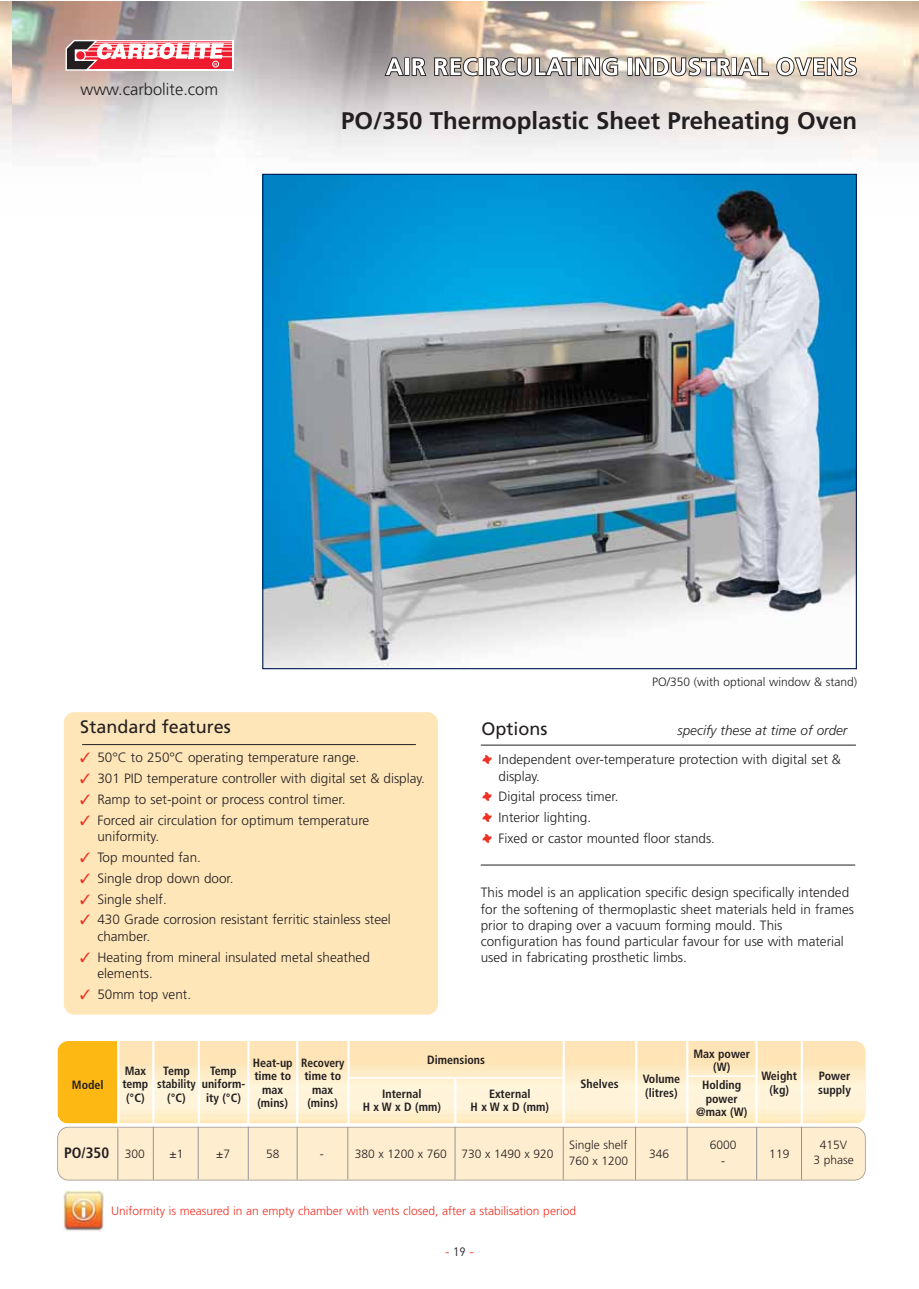
<style>
.page{position:relative;width:919px;height:1289px;background:#fff}
.page>*{position:absolute;margin:0;border:0;box-sizing:border-box;transform-origin:0 0}
.t1{font:700 24px "Frutiger";color:#231f20}
.t2{font:18px "Frutiger";color:#231f20}
.t3{font:300 16.5px "Frutiger";color:#231f20}
.t4{font:700 condensed 15px "Frutiger";color:#231f20}
.t5{font:300 13.5px/16.5px "Frutiger";color:#231f20}
.t6{font:italic 300 13.5px "Frutiger";color:#231f20}
.t7{font:700 condensed 12px/13.5px "Frutiger";color:#231f20;text-align:center}
.t8{font:300 12px/15px "Frutiger";color:#231f20;text-align:center}
.t9{font:300 12px "Frutiger";color:#ee3124}
.t10{font:700 condensed 12px/13.5px "Frutiger";color:#231f20;text-align:center;scale:.95 1}
.t11{font:12px "DIN";color:#ee3124}
.t12{font:4.35px "Helvetica";color:#fff}
.s1{color:#ee3224}
.s2{font-weight:300;font-stretch:normal;font-size:12px}
.s3{color:#231f20}
</style>
<div class="page">
<img style="left:0;top:1px;width:918px;height:213px">
<svg style="left:224px;top:41px;width:8px;height:28px"></svg>
<hr style="left:75px;top:42px;width:157px;height:1px;background:#fff">
<hr style="left:75px;top:44px;width:157px;height:1px;background:#fff">
<hr style="left:171px;top:47px;width:61px;height:1px;background:#fff">
<hr style="left:75px;top:51px;width:157px;height:1px;background:#fff">
<hr style="left:75px;top:56px;width:157px;height:1px;background:#fff">
<svg style="left:66px;top:40px;width:158px;height:31px"></svg>
<img style="left:119px;top:1041px;width:746px;height:82px">
<div style="left:57px;top:1041px;width:61px;height:82px;background:#fdb813"></div>
<div style="left:478px;top:57px;width:6px;height:19px;border:2px solid #231f20"></div>
<div style="left:577px;top:57px;width:5px;height:19px;border:2px solid #231f20"></div>
<div style="left:776px;top:57px;width:18px;height:19px;border:2px solid #231f20;border-radius:50%"></div>
<svg style="left:384px;top:51px;width:95px;height:26px"></svg>
<hr style="left:479px;top:58px;width:4px;height:17px;background:#fff">
<svg style="left:485px;top:51px;width:92px;height:26px"></svg>
<hr style="left:578px;top:58px;width:3px;height:17px;background:#fff">
<svg style="left:583px;top:55px;width:36px;height:24px"></svg>
<hr style="left:628px;top:58px;width:3px;height:17px;background:#fff">
<svg style="left:634px;top:51px;width:135px;height:28px"></svg>
<svg style="left:777px;top:55px;width:80px;height:28px"></svg>
<div style="left:57px;top:1126px;width:808px;height:54px;background:#ffedcf;border-radius:11px"></div>
<img style="left:264px;top:176px;width:590px;height:491px">
<div style="left:64px;top:712px;width:374px;height:302px;background:#ffe6b9;border-radius:11px"></div>
<hr style="left:82px;top:744px;width:334px;height:1px;background:#231f20">
<hr style="left:480px;top:744px;width:375px;height:1px;background:#231f20">
<img style="left:63px;top:1190px;width:41px;height:41px">
<hr style="left:117px;top:1036px;width:2px;height:88px;background:#fff">
<hr style="left:152px;top:1036px;width:2px;height:88px;background:#fff">
<hr style="left:198px;top:1036px;width:2px;height:88px;background:#fff">
<hr style="left:247px;top:1036px;width:2px;height:88px;background:#fff">
<hr style="left:296px;top:1036px;width:2px;height:88px;background:#fff">
<hr style="left:347px;top:1037px;width:2px;height:87px;background:#fff">
<hr style="left:562px;top:1037px;width:3px;height:87px;background:#fff">
<hr style="left:635px;top:1037px;width:2px;height:87px;background:#fff">
<hr style="left:349px;top:1077px;width:214px;height:1px;background:#fff">
<hr style="left:687px;top:1075px;width:68px;height:1px;background:#fff">
<hr style="left:686px;top:1038px;width:2px;height:86px;background:#fff">
<hr style="left:755px;top:1036px;width:2px;height:88px;background:#fff">
<hr style="left:800px;top:1036px;width:3px;height:88px;background:#fff">
<hr style="left:454px;top:1078px;width:2px;height:46px;background:#fff">
<hr style="left:153px;top:1126px;width:1px;height:53px;background:#939598">
<hr style="left:117px;top:1128px;width:1px;height:51px;background:#939598">
<hr style="left:198px;top:1126px;width:1px;height:53px;background:#939598">
<hr style="left:248px;top:1126px;width:1px;height:53px;background:#939598">
<hr style="left:297px;top:1126px;width:1px;height:53px;background:#939598">
<hr style="left:347px;top:1126px;width:1px;height:53px;background:#939598">
<hr style="left:454px;top:1126px;width:1px;height:53px;background:#939598">
<hr style="left:563px;top:1126px;width:1px;height:53px;background:#939598">
<hr style="left:801px;top:1126px;width:1px;height:53px;background:#939598">
<hr style="left:635px;top:1126px;width:1px;height:53px;background:#939598">
<hr style="left:686px;top:1126px;width:1px;height:54px;background:#939598">
<hr style="left:756px;top:1126px;width:1px;height:53px;background:#939598">
<hr style="left:480px;top:864px;width:375px;height:1px;background:#231f20">
<div style="left:57px;top:1126px;width:808px;height:54px;border:2px solid #939598;border-radius:11px"></div>
<p class="t12" style="left:214px;top:62px;width:5px">R</p>
<p class="t3" style="left:81px;top:82px;width:139px">www.carbolite.com</p>
<h1 class="t1" style="left:341px;top:111px;width:517px">PO/350 Thermoplastic Sheet Preheating Oven</h1>
<p class="t8" style="left:652px;top:675px;width:207px">PO/350 (with optional window &amp; stand)</p>
<h2 class="t2" style="left:80px;top:719px;width:152px">Standard features</h2>
<p class="t5" style="left:80px;top:750px;width:281px"><span class="s1">✓</span> 50°C to 250°C operating temperature range.</p>
<p class="t5" style="left:80px;top:771px;width:346px"><span class="s1">✓</span> 301 PID temperature controller with digital set &amp; display.</p>
<p class="t5" style="left:80px;top:792px;width:267px"><span class="s1">✓</span> Ramp to set-point or process control timer.</p>
<p class="t5" style="left:97px;top:812px;width:273px;text-indent:-17px"><span class="s1">✓</span> Forced air circulation for optimum temperature uniformity.</p>
<p class="t5" style="left:80px;top:850px;width:122px"><span class="s1">✓</span> Top mounted fan.</p>
<p class="t5" style="left:80px;top:870px;width:155px"><span class="s1">✓</span> Single drop down door.</p>
<p class="t5" style="left:80px;top:891px;width:88px"><span class="s1">✓</span> Single shelf.</p>
<p class="t5" style="left:97px;top:912px;width:295px;text-indent:-17px"><span class="s1">✓</span> 430 Grade corrosion resistant ferritic stainless steel chamber.</p>
<p class="t5" style="left:97px;top:949px;width:274px;text-indent:-17px"><span class="s1">✓</span> Heating from mineral insulated metal sheathed elements.</p>
<p class="t5" style="left:80px;top:986px;width:112px"><span class="s1">✓</span> 50mm top vent.</p>
<h2 class="t2" style="left:481px;top:721px;width:67px">Options</h2>
<p class="t6" style="left:677px;top:724px;width:171px">specify these at time of order</p>
<p class="t5" style="left:498px;top:752px;width:344px">Independent over-temperature protection with digital set &amp; display.</p>
<p class="t5" style="left:498px;top:787px;width:218px;line-height:20.7px">Digital process timer.<br>Interior lighting.<br>Fixed or castor mounted floor stands.</p>
<p class="t5" style="left:480px;top:885px;width:375px">This model is an application specific design specifically intended for the softening of thermoplastic sheet materials held in frames prior to draping over a vacuum forming mould. This configuration has found particular favour for use with material used in fabricating prosthetic limbs.</p>
<p class="t7" style="left:72px;top:1078px;width:33px">Model</p>
<p class="t7" style="left:122px;top:1064px;width:27px">Max temp (°C)</p>
<p class="t7" style="left:157px;top:1064px;width:40px">Temp stability (°C)</p>
<p class="t7" style="left:202px;top:1064px;width:45px">Temp uniform&shy;ity (°C)</p>
<p class="t7" style="left:253px;top:1056px;width:42px">Heat-up time to max (mins)</p>
<p class="t7" style="left:427px;top:1053px;width:59px">Dimensions</p>
<p class="t10" style="left:301px;top:1056px;width:47px">Recovery time to max (mins)</p>
<p class="t7" style="left:362px;top:1087px;width:80px">Internal<br>H x W x D (mm)</p>
<p class="t7" style="left:470px;top:1087px;width:80px">External<br>H x W x D (mm)</p>
<p class="t4" style="left:64px;top:1146px;width:82px">PO/350 <span class="s2">300</span></p>
<p class="t8" style="left:169px;top:1147px;width:15px">±1</p>
<p class="t8" style="left:216px;top:1147px;width:15px">±7</p>
<p class="t8" style="left:266px;top:1147px;width:15px">58</p>
<p class="t8" style="left:320px;top:1147px;width:5px">-</p>
<p class="t8" style="left:355px;top:1147px;width:200px">380 x 1200 x 760 730 x 1490 x 920</p>
<p class="t7" style="left:693px;top:1047px;width:58px">Max power (W)</p>
<p class="t7" style="left:696px;top:1079px;width:53px">Holding power @max (W)</p>
<p class="t7" style="left:761px;top:1070px;width:37px">Weight (kg)</p>
<p class="t7" style="left:580px;top:1078px;width:39px">Shelves</p>
<p class="t7" style="left:642px;top:1073px;width:39px;text-align:left">Volume (litres)</p>
<p class="t7" style="left:818px;top:1070px;width:34px;text-align:left">Power supply</p>
<p class="t8" style="left:569px;top:1138px;width:60px">Single shelf</p>
<p class="t8" style="left:709px;top:1138px;width:28px">6000</p>
<p class="t8" style="left:649px;top:1147px;width:22px">346</p>
<p class="t8" style="left:568px;top:1153px;width:61px">760 x 1200</p>
<p class="t8" style="left:721px;top:1153px;width:5px">-</p>
<p class="t8" style="left:769px;top:1147px;width:22px">119</p>
<p class="t8" style="left:813px;top:1138px;width:42px">415V<br>3 phase</p>
<p class="t9" style="left:111px;top:1205px;width:466px">Uniformity is measured in an empty chamber with vents closed, after a stabilisation period</p>
<p class="t11" style="left:445px;top:1243px;width:31px">-<span class="s3">19</span>-</p>
</div>
